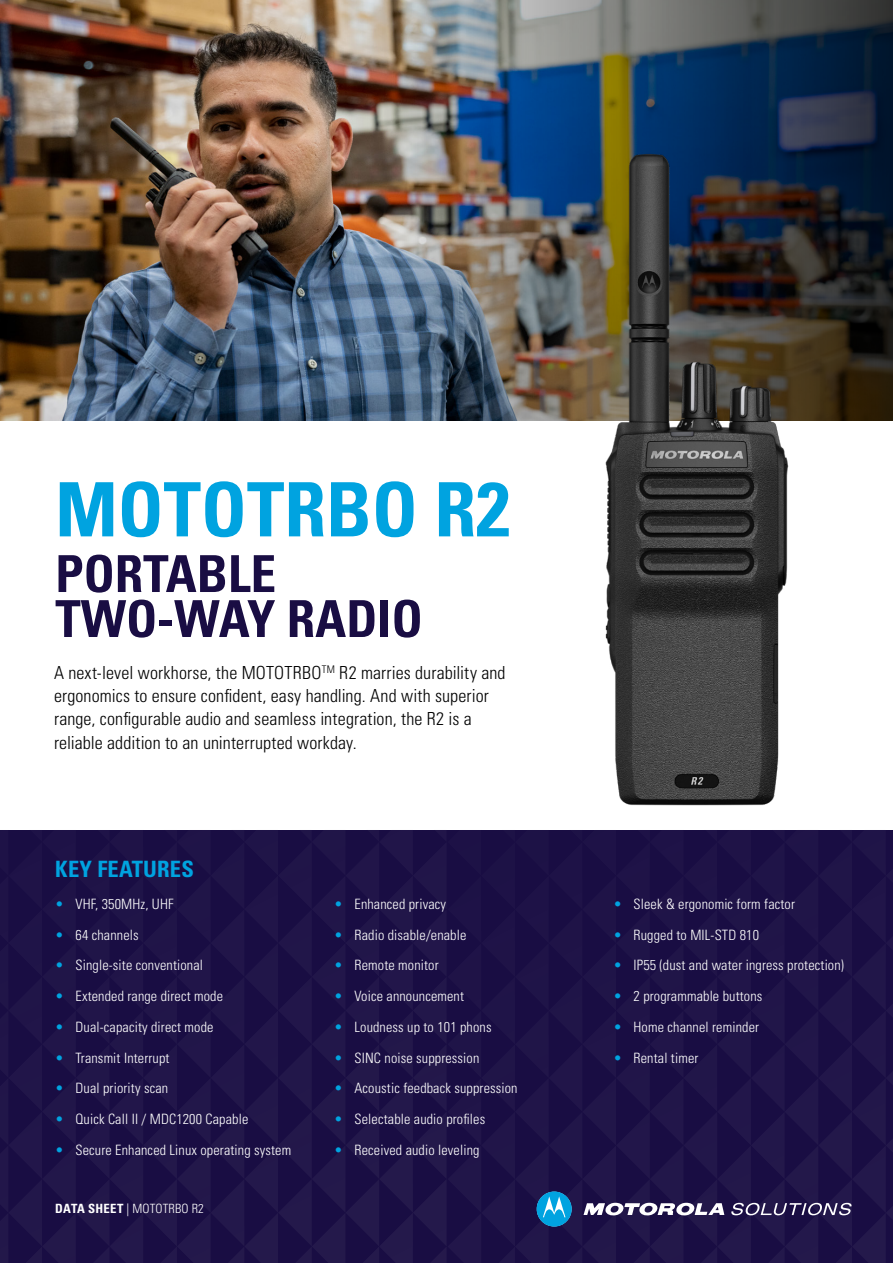
<style>
.page{position:relative;width:893px;height:1263px;background:#fff}
.page>*{position:absolute;margin:0;border:0;box-sizing:border-box;transform-origin:0 0}
.t1{font:700 condensed 75px "Univers LT Std";color:#00a3e0}
.t2{font:700 condensed 51px/45px "Univers LT Std";color:#190d43}
.t3{font:700 condensed 22.5px "Univers LT Std";letter-spacing:.01em;color:#00a3e0}
.t4{font:300 condensed 18px/23.2px "Univers LT Std";letter-spacing:.01em;color:#000}
.t5{font:300 condensed 14.25px "Univers LT Std";letter-spacing:.01em;color:#fff}
.t6{font:300 condensed 12.75px "Univers LT Std";letter-spacing:.01em;color:#fff}
.s1{font-size:76.5px}
.s2{color:#00a3e0}
.s3{font-weight:700}
</style>
<div class="page">
<img style="left:0;top:0;width:344px;height:421px">
<div style="left:0;top:830px;width:893px;height:433px;background:#1c1146"></div>
<img style="left:344px;top:0;width:549px;height:421px">
<img style="left:580px;top:148px;width:228px;height:658px">
<h1 class="t1" style="left:55px;top:464px;width:456px">MOTOTRBO R<span class="s1">2</span></h1>
<h2 class="t2" style="left:55px;top:551px;width:369px">PORTABLE<br>TWO-WAY RADIO</h2>
<p class="t4" style="left:54px;top:661px;width:453px">A next-level workhorse, the MOTOTRBO<sup>TM</sup> R2 marries durability and ergonomics to ensure confident, easy handling. And with superior range, configurable audio and seamless integration, the R2 is a reliable addition to an uninterrupted workday.</p>
<h3 class="t3" style="left:55px;top:855px;width:140px">KEY FEATURES</h3>
<p class="t5" style="left:55px;top:895px;width:120px"><span class="s2">•</span> VHF, 350MHz, UHF</p>
<p class="t5" style="left:55px;top:926px;width:85px"><span class="s2">•</span> 64 channels</p>
<p class="t5" style="left:55px;top:957px;width:149px"><span class="s2">•</span> Single-site conventional</p>
<p class="t5" style="left:55px;top:987px;width:169px"><span class="s2">•</span> Extended range direct mode</p>
<p class="t5" style="left:55px;top:1018px;width:160px"><span class="s2">•</span> Dual-capacity direct mode</p>
<p class="t5" style="left:55px;top:1049px;width:116px"><span class="s2">•</span> Transmit Interrupt</p>
<p class="t5" style="left:55px;top:1080px;width:114px"><span class="s2">•</span> Dual priority scan</p>
<p class="t5" style="left:55px;top:1110px;width:195px"><span class="s2">•</span> Quick Call II / MDC1200 Capable</p>
<p class="t5" style="left:55px;top:1141px;width:237px"><span class="s2">•</span> Secure Enhanced Linux operating system</p>
<p class="t6" style="left:55px;top:1200px;width:150px"><span class="s3">DATA SHEET</span> | MOTOTRBO R2</p>
<p class="t5" style="left:334px;top:895px;width:113px"><span class="s2">•</span> Enhanced privacy</p>
<p class="t5" style="left:334px;top:926px;width:134px"><span class="s2">•</span> Radio disable/enable</p>
<p class="t5" style="left:334px;top:957px;width:106px"><span class="s2">•</span> Remote monitor</p>
<p class="t5" style="left:334px;top:987px;width:131px"><span class="s2">•</span> Voice announcement</p>
<p class="t5" style="left:334px;top:1018px;width:159px"><span class="s2">•</span> Loudness up to 101 phons</p>
<p class="t5" style="left:334px;top:1049px;width:147px"><span class="s2">•</span> SINC noise suppression</p>
<p class="t5" style="left:334px;top:1080px;width:185px"><span class="s2">•</span> Acoustic feedback suppression</p>
<p class="t5" style="left:334px;top:1110px;width:152px"><span class="s2">•</span> Selectable audio profiles</p>
<p class="t5" style="left:334px;top:1141px;width:147px"><span class="s2">•</span> Received audio leveling</p>
<p class="t5" style="left:613px;top:895px;width:183px"><span class="s2">•</span> Sleek &amp; ergonomic form factor</p>
<p class="t5" style="left:613px;top:926px;width:147px"><span class="s2">•</span> Rugged to MIL-STD 810</p>
<p class="t5" style="left:613px;top:957px;width:232px"><span class="s2">•</span> IP55 (dust and water ingress protection)</p>
<p class="t5" style="left:613px;top:987px;width:151px"><span class="s2">•</span> 2 programmable buttons</p>
<p class="t5" style="left:613px;top:1018px;width:147px"><span class="s2">•</span> Home channel reminder</p>
<p class="t5" style="left:613px;top:1049px;width:87px"><span class="s2">•</span> Rental timer</p>
</div>
